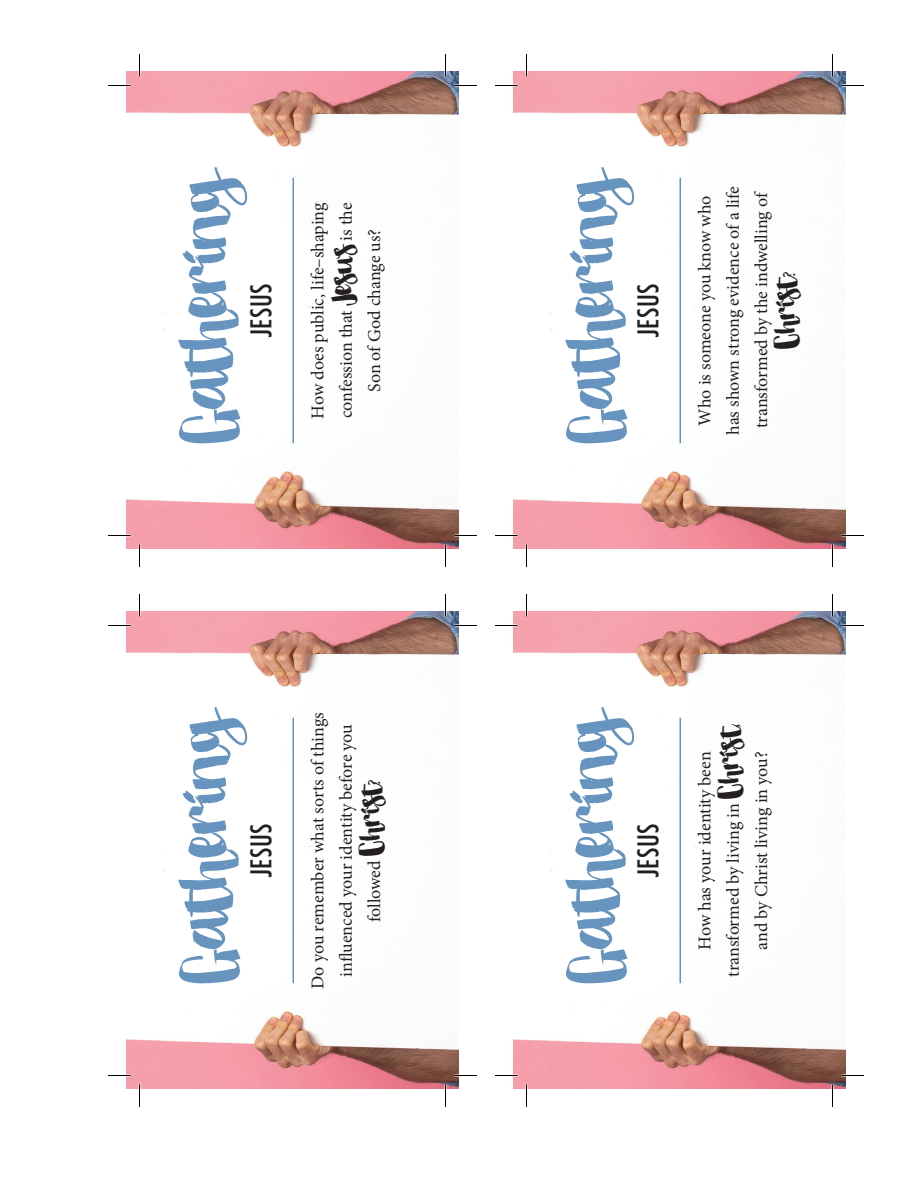
<style>
.page{position:relative;width:918px;height:1188px;background:#fff}
.page>*{position:absolute;margin:0;border:0;box-sizing:border-box;transform-origin:0 0}
.t1{font:87px "Stella";letter-spacing:-.005em;color:#6794bf}
.t2{font:37.5px "Stella";color:#231f20}
.t3{font:500 31.5px "Futura PT Cond";letter-spacing:.01em;color:#231f20}
.t4{font:18px/28.2px "Minion Pro";letter-spacing:-.005em;color:#231f20;text-align:center}
.s1{font-family:"Stella";font-size:37.5px}
.s2{font-family:"Minion Pro";font-size:18px}
</style>
<div class="page">
<img style="left:126px;top:612px;width:333px;height:477px">
<hr style="left:292px;top:718px;width:2px;height:265px;background:#6794bf">
<svg style="left:139px;top:1084px;width:1px;height:23px"></svg>
<svg style="left:139px;top:594px;width:1px;height:22px"></svg>
<svg style="left:445px;top:1084px;width:1px;height:23px"></svg>
<svg style="left:445px;top:594px;width:1px;height:22px"></svg>
<svg style="left:108px;top:1075px;width:22px;height:1px"></svg>
<svg style="left:454px;top:1075px;width:23px;height:1px"></svg>
<svg style="left:108px;top:625px;width:22px;height:1px"></svg>
<svg style="left:454px;top:625px;width:23px;height:1px"></svg>
<img style="left:126px;top:72px;width:333px;height:477px">
<hr style="left:292px;top:178px;width:2px;height:265px;background:#6794bf">
<svg style="left:139px;top:544px;width:1px;height:23px"></svg>
<svg style="left:139px;top:54px;width:1px;height:22px"></svg>
<svg style="left:445px;top:544px;width:1px;height:23px"></svg>
<svg style="left:445px;top:54px;width:1px;height:22px"></svg>
<svg style="left:108px;top:535px;width:22px;height:1px"></svg>
<svg style="left:454px;top:535px;width:23px;height:1px"></svg>
<svg style="left:108px;top:85px;width:22px;height:1px"></svg>
<svg style="left:454px;top:85px;width:23px;height:1px"></svg>
<img style="left:513px;top:612px;width:333px;height:477px">
<hr style="left:680px;top:718px;width:1px;height:265px;background:#6794bf">
<svg style="left:526px;top:1084px;width:1px;height:23px"></svg>
<svg style="left:526px;top:594px;width:1px;height:22px"></svg>
<svg style="left:832px;top:1084px;width:1px;height:23px"></svg>
<svg style="left:832px;top:594px;width:1px;height:22px"></svg>
<svg style="left:495px;top:1075px;width:23px;height:1px"></svg>
<svg style="left:842px;top:1075px;width:22px;height:1px"></svg>
<svg style="left:495px;top:625px;width:23px;height:1px"></svg>
<svg style="left:842px;top:625px;width:22px;height:1px"></svg>
<img style="left:513px;top:72px;width:333px;height:477px">
<hr style="left:680px;top:178px;width:1px;height:265px;background:#6794bf">
<svg style="left:526px;top:544px;width:1px;height:23px"></svg>
<svg style="left:526px;top:54px;width:1px;height:22px"></svg>
<svg style="left:832px;top:544px;width:1px;height:23px"></svg>
<svg style="left:832px;top:54px;width:1px;height:22px"></svg>
<svg style="left:495px;top:535px;width:23px;height:1px"></svg>
<svg style="left:842px;top:535px;width:22px;height:1px"></svg>
<svg style="left:495px;top:85px;width:23px;height:1px"></svg>
<svg style="left:842px;top:85px;width:22px;height:1px"></svg>
<p class="t1" style="left:157px;top:444px;width:279px;rotate:-90deg">Gathering</p>
<p class="t3" style="left:243px;top:337px;width:55px;rotate:-90deg">JESUS</p>
<p class="t4" style="left:304px;top:419px;width:218px;rotate:-90deg">How does public, life–shaping confession that <span class="s1">Jesus</span> is the<br>Son of God change us?</p>
<p class="t1" style="left:157px;top:984px;width:279px;rotate:-90deg">Gathering</p>
<p class="t4" style="left:304px;top:989px;width:279px;rotate:-90deg">Do you remember what sorts of things influenced your identity before you followed <span class="s1">Christ</span>?</p>
<p class="t3" style="left:243px;top:877px;width:55px;rotate:-90deg">JESUS</p>
<p class="t1" style="left:544px;top:444px;width:279px;rotate:-90deg">Gathering</p>
<p class="t3" style="left:630px;top:337px;width:55px;rotate:-90deg">JESUS</p>
<p class="t4" style="left:691px;top:435px;width:250px;rotate:-90deg">Who is someone you know who has shown strong evidence of a life transformed by the indwelling of</p>
<p class="t2" style="left:765px;top:349px;width:79px;rotate:-90deg">Christ<span class="s2">?</span></p>
<p class="t1" style="left:544px;top:984px;width:279px;rotate:-90deg">Gathering</p>
<p class="t3" style="left:630px;top:877px;width:55px;rotate:-90deg">JESUS</p>
<p class="t4" style="left:691px;top:977px;width:256px;rotate:-90deg">How has your identity been transformed by living in <span class="s1">Christ</span>, and by Christ living in you?</p>
</div>
